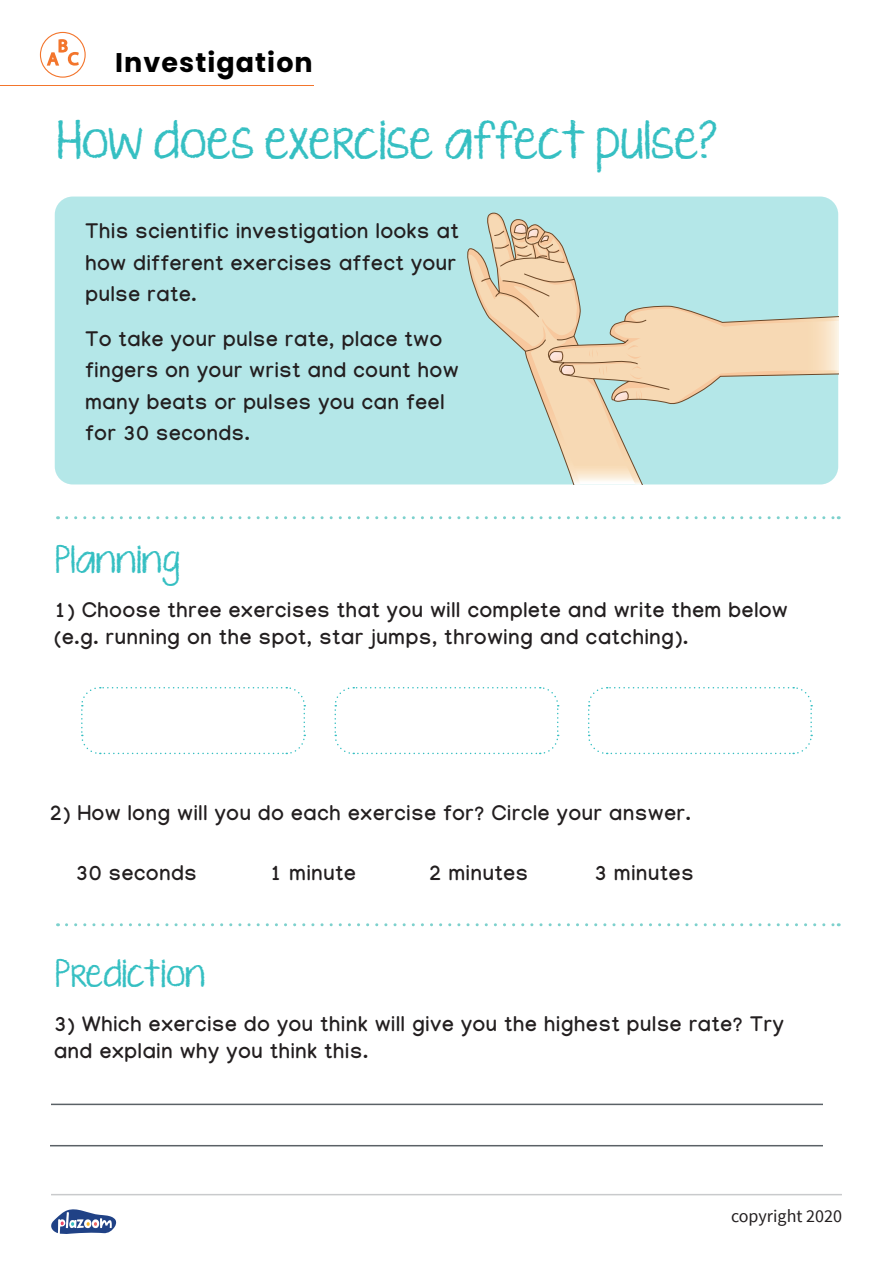
<style>
.page{position:relative;width:893px;height:1263px;background:#fff}
.page>*{position:absolute;margin:0;border:0;box-sizing:border-box;transform-origin:0 0}
.t1{font:39.9px "KG Ten Thousand Reasons";color:#35bfc2}
.t2{font:28.5px "KG Ten Thousand Reasons";letter-spacing:.01em;color:#35bfc2}
.t3{font:700 27px "Poppins";letter-spacing:.04em;color:#000}
.t4{font:700 21px/31.5px "Manjari";letter-spacing:.04em;color:#231f20}
.t5{font:18px "Source Sans Pro";color:#231f20}
</style>
<div class="page">
<hr style="left:51px;top:1194px;width:791px;height:1px;background:#c9cacc">
<svg style="left:51px;top:1209px;width:65px;height:25px"></svg>
<div style="left:55px;top:197px;width:783px;height:287px;background:#b4e7e8;border-radius:18px"></div>
<hr style="left:52px;top:1103px;width:771px;height:2px;background:#5a6166">
<svg style="left:40px;top:32px;width:46px;height:46px"></svg>
<hr style="left:0;top:85px;width:314px;height:1px;background:#f3752c">
<svg style="left:81px;top:687px;width:225px;height:68px"></svg>
<svg style="left:334px;top:687px;width:225px;height:68px"></svg>
<svg style="left:588px;top:687px;width:225px;height:68px"></svg>
<svg style="left:468px;top:212px;width:371px;height:272px"></svg>
<svg style="left:66px;top:516px;width:773px;height:3px"></svg>
<svg style="left:66px;top:923px;width:773px;height:3px"></svg>
<hr style="left:51px;top:1145px;width:771px;height:1px;background:#5a6166">
<p class="t3" style="left:115px;top:47px;width:199px">Investigation</p>
<h1 class="t1" style="left:58px;top:111px;width:661px">How does exercise affect pulse?</h1>
<p class="t4" style="left:85px;top:215px;width:375px">This scientific investigation looks at how different exercises affect your pulse rate.</p>
<p class="t4" style="left:85px;top:323px;width:374px">To take your pulse rate, place two fingers on your wrist and count how many beats or pulses you can feel for 30 seconds.</p>
<h2 class="t2" style="left:55px;top:539px;width:126px">Planning</h2>
<p class="t4" style="left:54px;top:596px;width:735px;line-height:27px">1) Choose three exercises that you will complete and write them below (e.g. running on the spot, star jumps, throwing and catching).</p>
<p class="t4" style="left:50px;top:796px;width:643px">2) How long will you do each exercise for? Circle your answer.</p>
<p class="t4" style="left:76px;top:857px;width:122px">30 seconds</p>
<p class="t4" style="left:270px;top:857px;width:87px">1 minute</p>
<p class="t4" style="left:429px;top:857px;width:100px">2 minutes</p>
<p class="t4" style="left:595px;top:857px;width:100px">3 minutes</p>
<h2 class="t2" style="left:55px;top:952px;width:151px">Prediction</h2>
<p class="t4" style="left:54px;top:1010px;width:731px;line-height:27px">3) Which exercise do you think will give you the highest pulse rate? Try and explain why you think this.</p>
<p class="t5" style="left:731px;top:1205px;width:112px">copyright 2020</p>
</div>
